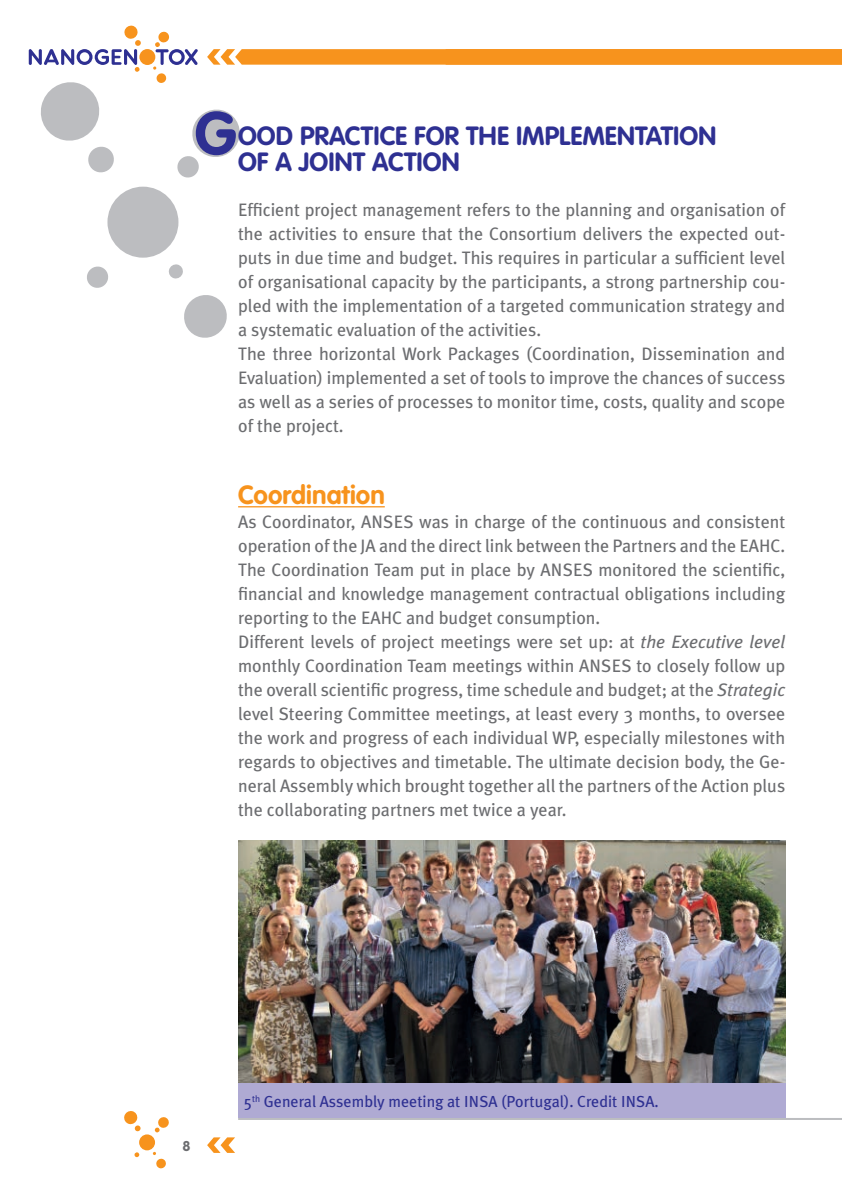
<style>
.page{position:relative;width:842px;height:1191px;background:#fff}
.page>*{position:absolute;margin:0;border:0;box-sizing:border-box;transform-origin:0 0}
.t1{font:700 59.8px "VAG Rounded";color:#2e3092}
.t2{font:700 26px "VAG Rounded";color:#2e3092}
.t3{font:700 26px "VAG Rounded";color:#f7931d}
.t4{font:18px/24px "Meta Plus";color:#6c6d70}
.t5{font:16px "Meta Plus";color:#2e3092}
.t6{font:700 14px "VAG Rounded";color:#6c6d70}
.s1{font-style:italic}
</style>
<div class="page">
<svg style="left:156px;top:73px;width:11px;height:10px"></svg>
<div style="left:139px;top:49px;width:16px;height:16px;background:#f7931d;border-radius:50%"></div>
<svg style="left:29px;top:25px;width:112px;height:47px"></svg>
<svg style="left:153px;top:31px;width:45px;height:39px"></svg>
<svg style="left:207px;top:49px;width:635px;height:16px;background:#f79726"></svg>
<svg style="left:207px;top:1137px;width:28px;height:15px"></svg>
<div style="left:156px;top:1158px;width:10px;height:10px;background:#f7931d;border-radius:4px"></div>
<svg style="left:134px;top:1152px;width:5px;height:5px"></svg>
<svg style="left:124px;top:1111px;width:17px;height:20px"></svg>
<svg style="left:155px;top:1117px;width:14px;height:15px"></svg>
<div style="left:139px;top:1134px;width:16px;height:16px;background:#f7931d;border-radius:50%"></div>
<hr style="left:238px;top:1118px;width:604px;height:2px;background:#bcbdc0">
<hr style="left:238px;top:506px;width:147px;height:1px;background:#f7931d">
<svg style="left:184px;top:295px;width:43px;height:43px"></svg>
<svg style="left:87px;top:266px;width:21px;height:22px"></svg>
<svg style="left:41px;top:82px;width:73px;height:91px"></svg>
<svg style="left:177px;top:109px;width:63px;height:69px"></svg>
<svg style="left:168px;top:264px;width:15px;height:15px"></svg>
<div style="left:107px;top:187px;width:71px;height:71px;background:#bcbdc0;border-radius:50%"></div>
<img style="left:238px;top:840px;width:547px;height:243px">
<div style="left:238px;top:1083px;width:547px;height:35px;background:#afaad3"></div>
<h1 class="t1" style="left:195px;top:98px;width:44px">G</h1>
<h2 class="t2" style="left:238px;top:121px;width:19px">OOD</h2>
<h2 class="t2" style="left:300px;top:121px;width:59px">PRACTICE</h2>
<h2 class="t2" style="left:414px;top:121px;width:262px">FOR THE IMPLEMENTATION</h2>
<h2 class="t2" style="left:238px;top:146px;width:87px">OF A JOINT</h2>
<h2 class="t2" style="left:372px;top:146px;width:16px">ACTION</h2>
<p class="t4" style="left:238px;top:198px;width:549px">Efficient project management refers to the planning and organisation of the activities to ensure that the Consortium delivers the expected out&shy;puts in due time and budget. This requires in particular a sufficient level of organisational capacity by the participants, a strong partnership cou&shy;pled with the implementation of a targeted communication strategy and a systematic evaluation of the activities.<br>The three horizontal Work Packages (Coordination, Dissemination and Evaluation) implemented a set of tools to improve the chances of success as well as a series of processes to monitor time, costs, quality and scope of the project.</p>
<h2 class="t3" style="left:238px;top:480px;width:148px">COORDINATION</h2>
<p class="t4" style="left:238px;top:510px;width:549px">As Coordinator, ANSES was in charge of the continuous and consistent operation of the JA and the direct link between the Partners and the EAHC.<br>The Coordination Team put in place by ANSES monitored the scientific, financial and knowledge management contractual obligations including reporting to the EAHC and budget consumption.<br>Different levels of project meetings were set up: at <span class="s1">the Executive level </span>monthly Coordination Team meetings within ANSES to closely follow up the overall scientific progress, time schedule and budget; at the <span class="s1">Strategic </span>level Steering Committee meetings, at least every 3 months, to oversee the work and progress of each individual WP, especially milestones with regards to objectives and timetable. The ultimate decision body, the Ge&shy;neral Assembly which brought together all the partners of the Action plus the collaborating partners met twice a year.</p>
<p class="t6" style="left:182px;top:1137px;width:10px">8</p>
<p class="t5" style="left:244px;top:1092px;width:416px">5<sup>th</sup> General Assembly meeting at INSA (Portugal). Credit INSA.</p>
</div>
